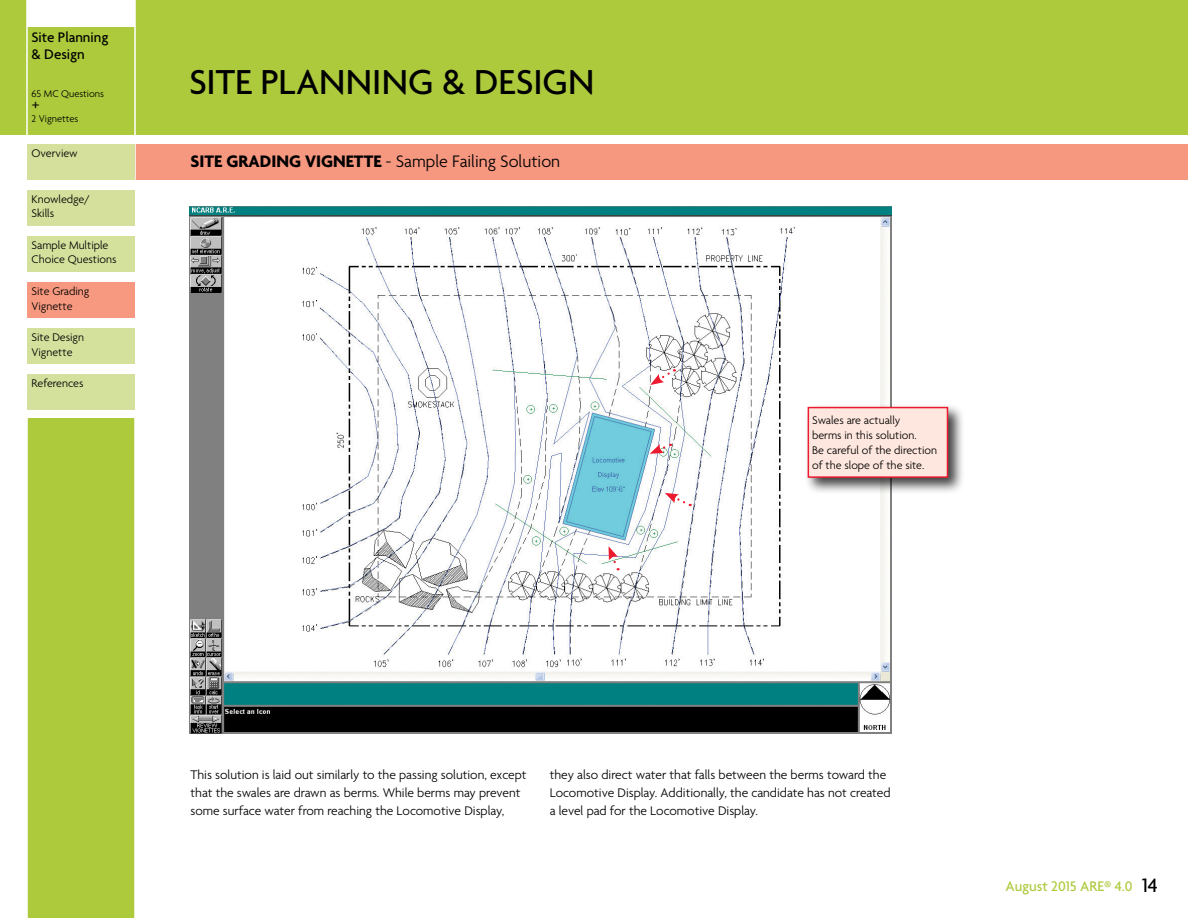
<style>
.page{position:relative;width:1188px;height:918px;background:#fff}
.page>*{position:absolute;margin:0;border:0;box-sizing:border-box;transform-origin:0 0}
.t1{font:500 37.5px "Agenda";color:#000}
.t2{font:300 18px "Agenda";color:#000}
.t3{font:500 15px/16.5px "Agenda";color:#000}
.t4{font:500 15px "Agenda";color:#adca3d}
.t5{font:300 13.5px/18px "Agenda";color:#000}
.t6{font:300 12px/14.4px "Agenda";color:#000}
.t7{font:300 10.5px "Agenda";color:#000}
.s1{font-weight:700}
.s2{font-size:21px;color:#000}
</style>
<div class="page">
<div style="left:136px;top:144px;width:1052px;height:36px;background:#f69780"></div>
<div style="left:0;top:0;width:27px;height:136px;background:#adca3d"></div>
<div style="left:135px;top:0;width:1053px;height:138px;background:#adca3d"></div>
<div style="left:27px;top:27px;width:108px;height:108px;background:#adca3d"></div>
<div style="left:0;top:135px;width:1188px;height:9px;background:#fff"></div>
<div style="left:27px;top:419px;width:108px;height:499px;background:#adca3d"></div>
<hr style="left:134px;top:0;width:2px;height:918px;background:#fff">
<hr style="left:26px;top:0;width:2px;height:918px;background:#fff">
<div style="left:27px;top:144px;width:108px;height:36px;background:#d4e09c"></div>
<div style="left:27px;top:236px;width:108px;height:36px;background:#d4e19d"></div>
<div style="left:27px;top:282px;width:108px;height:36px;background:#f79980"></div>
<div style="left:27px;top:374px;width:108px;height:36px;background:#d4e19d"></div>
<div style="left:27px;top:190px;width:108px;height:36px;background:#d4e09b"></div>
<div style="left:27px;top:328px;width:108px;height:36px;background:#d4e19d"></div>
<img style="left:189px;top:207px;width:702px;height:526px">
<div style="left:804px;top:403px;width:161px;height:91px;background:#000;opacity:.75"></div>
<div style="left:808px;top:408px;width:139px;height:69px;background:#fee7de"></div>
<div style="left:808px;top:407px;width:140px;height:71px;border:2px solid #ed1b2f"></div>
<svg style="left:650px;top:369px;width:25px;height:16px"></svg>
<svg style="left:609px;top:546px;width:10px;height:24px"></svg>
<svg style="left:665px;top:493px;width:26px;height:13px"></svg>
<svg style="left:650px;top:444px;width:21px;height:10px"></svg>
<p class="t3" style="left:32px;top:30px;width:78px">Site Planning &amp; Design</p>
<p class="t7" style="left:32px;top:88px;width:74px">65 MC Questions</p>
<h2 class="t2" style="left:32px;top:94px;width:10px">+</h2>
<p class="t7" style="left:32px;top:113px;width:48px">2 Vignettes</p>
<p class="t6" style="left:32px;top:147px;width:48px">Overview</p>
<p class="t6" style="left:32px;top:193px;width:60px">Knowledge/<br>Skills</p>
<p class="t6" style="left:32px;top:239px;width:87px">Sample Multiple<br>Choice Questions</p>
<p class="t6" style="left:32px;top:285px;width:59px">Site Grading<br>Vignette</p>
<p class="t6" style="left:32px;top:331px;width:54px">Site Design<br>Vignette</p>
<p class="t6" style="left:32px;top:377px;width:53px">References</p>
<h1 class="t1" style="left:189px;top:62px;width:407px">SITE PLANNING &amp; DESIGN</h1>
<h2 class="t2" style="left:190px;top:152px;width:371px"><span class="s1">SITE GRADING VIGNETTE</span> - Sample Failing Solution</h2>
<p class="t6" style="left:812px;top:414px;width:126px;line-height:15px">Swales are actually<br>berms in this solution.<br>Be careful of the direction of the slope of the site.</p>
<p class="t5" style="left:190px;top:766px;width:338px">This solution is laid out similarly to the passing solution, except that the swales are drawn as berms. While berms may prevent some surface water from reaching the Locomotive Display,</p>
<p class="t5" style="left:550px;top:766px;width:342px">they also direct water that falls between the berms toward the<br>Locomotive Display. Additionally, the candidate has not created a level pad for the Locomotive Display.</p>
<p class="t4" style="left:1005px;top:878px;width:154px">August 2015 ARE® 4.0 <span class="s2">14</span></p>
</div>
